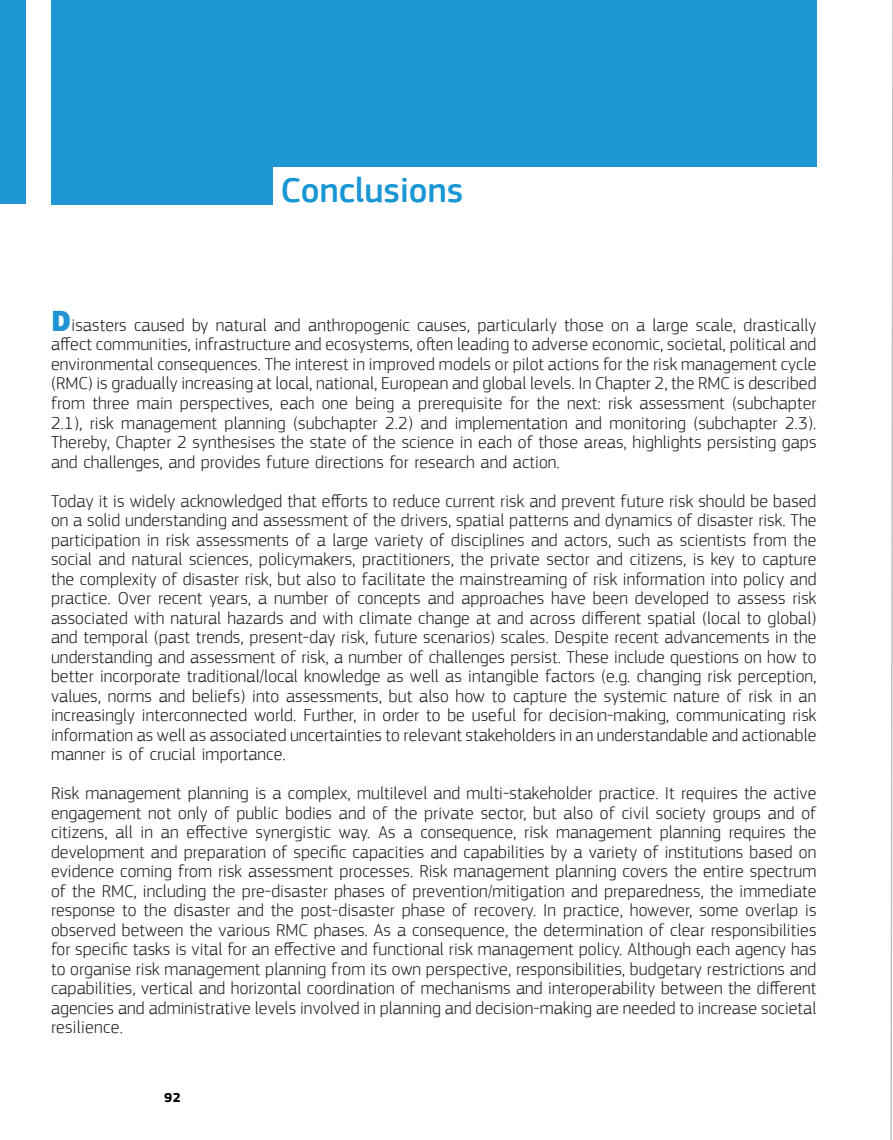
<style>
.page{position:relative;width:893px;height:1140px;background:#fff}
.page>*{position:absolute;margin:0;border:0;box-sizing:border-box;transform-origin:0 0}
.SOMMARIO_PARAGRAFO{font:500 36px "EC Square Sans Pro";color:#1996d4}
.Paragrafo_EC_Square{font:300 18px/19.5px "EC Square Sans Pro";letter-spacing:.005em;color:#231f20;text-align:justify}
.t1{font:700 13.5px "EC Square Sans Pro";color:#040503}
.s1{font-weight:900;font-size:30px;color:#2094d2}
</style>
<div class="page">
<div style="left:0;top:0;width:26px;height:204px;background:#1e96d3"></div>
<svg style="left:890px;top:0;width:3px;height:1140px"></svg>
<div style="left:51px;top:0;width:765px;height:166px;background:#1e96d3"></div>
<div style="left:51px;top:158px;width:221px;height:46px;background:#1e96d3"></div>
<p class="SOMMARIO_PARAGRAFO" style="left:281px;top:169px;width:184px">Conclusions</p>
<p class="Paragrafo_EC_Square" style="left:51px;top:315px;width:767px"><span class="s1">D</span>isasters caused by natural and anthropogenic causes, particularly those on a large scale, drastically affect communities, infrastructure and ecosystems, often leading to adverse economic, societal, political and environmental consequences. The interest in improved models or pilot actions for the risk management cycle (RMC) is gradually increasing at local, national, European and global levels. In Chapter 2, the RMC is described from three main perspectives, each one being a prerequisite for the next: risk assessment (subchapter 2.1), risk management planning (subchapter 2.2) and implementation and monitoring (subchapter 2.3).<br>Thereby, Chapter 2 synthesises the state of the science in each of those areas, highlights persisting gaps and challenges, and provides future directions for research and action.</p>
<p class="Paragrafo_EC_Square" style="left:51px;top:491px;width:767px">Today it is widely acknowledged that efforts to reduce current risk and prevent future risk should be based on a solid understanding and assessment of the drivers, spatial patterns and dynamics of disaster risk. The participation in risk assessments of a large variety of disciplines and actors, such as scientists from the social and natural sciences, policymakers, practitioners, the private sector and citizens, is key to capture the complexity of disaster risk, but also to facilitate the mainstreaming of risk information into policy and practice. Over recent years, a number of concepts and approaches have been developed to assess risk associated with natural hazards and with climate change at and across different spatial (local to global) and temporal (past trends, present-day risk, future scenarios) scales. Despite recent advancements in the understanding and assessment of risk, a number of challenges persist. These include questions on how to better incorporate traditional/local knowledge as well as intangible factors (e.g. changing risk perception, values, norms and beliefs) into assessments, but also how to capture the systemic nature of risk in an increasingly interconnected world. Further, in order to be useful for decision-making, communicating risk information as well as associated uncertainties to relevant stakeholders in an understandable and actionable manner is of crucial importance.</p>
<p class="Paragrafo_EC_Square" style="left:51px;top:783px;width:767px">Risk management planning is a complex, multilevel and multi-stakeholder practice. It requires the active engagement not only of public bodies and of the private sector, but also of civil society groups and of citizens, all in an effective synergistic way. As a consequence, risk management planning requires the development and preparation of specific capacities and capabilities by a variety of institutions based on evidence coming from risk assessment processes. Risk management planning covers the entire spectrum of the RMC, including the pre-disaster phases of prevention/mitigation and preparedness, the immediate response to the disaster and the post-disaster phase of recovery. In practice, however, some overlap is observed between the various RMC phases. As a consequence, the determination of clear responsibilities for specific tasks is vital for an effective and functional risk management policy. Although each agency has to organise risk management planning from its own perspective, responsibilities, budgetary restrictions and capabilities, vertical and horizontal coordination of mechanisms and interoperability between the different agencies and administrative levels involved in planning and decision-making are needed to increase societal resilience.</p>
<p class="t1" style="left:164px;top:1089px;width:18px">92</p>
</div>
